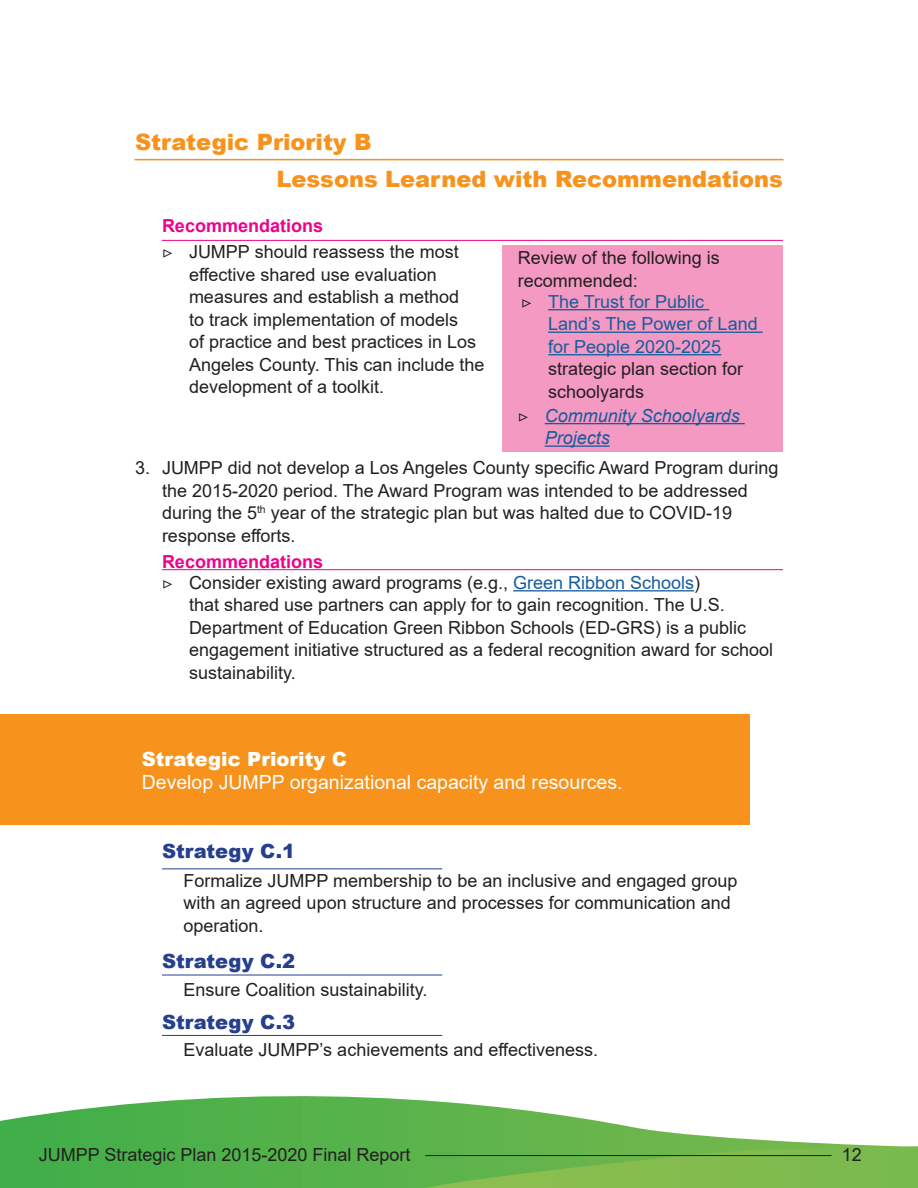
<style>
.page{position:relative;width:918px;height:1188px;background:#fff}
.page>*{position:absolute;margin:0;border:0;box-sizing:border-box;transform-origin:0 0}
.t1{font:900 22.5px "Arial";color:#f7931d}
.Strat_Priority{font:19.5px "Arial";color:#fff}
.t2{font:900 19.5px "Arial";color:#253f8e}
.Strat_Priority-2{font:900 19.5px "Arial";color:#fff}
.t3{font:18px/22.5px "Arial";color:#231f20}
.t4{font:18px/22.5px "Arial";color:#175d9e}
.t5{font:700 18px "Arial";color:#ed028c}
.t6{font:italic 18px/22.5px "Arial";color:#175d9e}
.s1{font-family:"Minion Pro"}
.s2{font-family:"Minion Pro";color:#231f20}
.s3{color:#231f20}
.s4{font-family:"Minion Pro";font-style:normal;color:#231f20}
.s5{color:#175d9e}
</style>
<div class="page">
<svg style="left:0;top:1096px;width:425px;height:92px;background:#5ab556"></svg>
<svg style="left:425px;top:1100px;width:493px;height:88px"></svg>
<hr style="left:425px;top:1155px;width:407px;height:1px;background:#231f20">
<hr style="left:513px;top:590px;width:181px;height:1px;background:#175d9e">
<div style="left:0;top:715px;width:750px;height:110px;background:#f7931d"></div>
<hr style="left:162px;top:569px;width:621px;height:1px;background:#ed028c">
<hr style="left:134px;top:159px;width:650px;height:1px;background:#f7931d">
<hr style="left:162px;top:975px;width:280px;height:1px;background:#253f8e">
<hr style="left:162px;top:1035px;width:280px;height:1px;background:#253f8e">
<div style="left:503px;top:245px;width:280px;height:207px;background:#f499c2"></div>
<hr style="left:548px;top:309px;width:161px;height:1px;background:#175d9e">
<hr style="left:548px;top:332px;width:215px;height:1px;background:#175d9e">
<hr style="left:548px;top:354px;width:173px;height:1px;background:#175d9e">
<hr style="left:545px;top:423px;width:200px;height:1px;background:#175d9e">
<hr style="left:545px;top:445px;width:65px;height:2px;background:#175d9e">
<hr style="left:162px;top:240px;width:621px;height:1px;background:#ed028c">
<hr style="left:162px;top:868px;width:280px;height:1px;background:#253f8e">
<p class="t1" style="left:135px;top:125px;width:238px">Strategic Priority B</p>
<p class="t1" style="left:277px;top:162px;width:508px">Lessons Learned with Recommendations</p>
<p class="t5" style="left:162px;top:213px;width:163px">Recommendations</p>
<p class="t3" style="left:189px;top:241px;width:297px;text-indent:-27px"><span class="s1">▷</span> JUMPP should reassess the most effective shared use evaluation measures and establish a method<br>to track implementation of models<br>of practice and best practices in Los<br>Angeles County. This can include the development of a toolkit.</p>
<p class="t3" style="left:518px;top:247px;width:204px">Review of the following is recommended:</p>
<p class="t4" style="left:548px;top:290px;width:211px;text-indent:-27px"><span class="s2">▷</span> The Trust for Public<br>Land’s The Power of Land for People 2020-2025 <span class="s3">strategic plan section for schoolyards</span></p>
<p class="t6" style="left:545px;top:404px;width:197px;text-indent:-27px"><span class="s4">▷</span> Community Schoolyards<br>Projects</p>
<p class="t3" style="left:162px;top:456px;width:618px;text-indent:-27px">3. JUMPP did not develop a Los Angeles County specific Award Program during the 2015-2020 period. The Award Program was intended to be addressed during the 5<sup>th</sup> year of the strategic plan but was halted due to COVID-19 response efforts.</p>
<p class="t3" style="left:189px;top:571px;width:586px;text-indent:-27px"><span class="s1">▷</span> Consider existing award programs (e.g., <span class="s5">Green Ribbon Schools</span>)<br>that shared use partners can apply for to gain recognition. The U.S.<br>Department of Education Green Ribbon Schools (ED-GRS) is a public engagement initiative structured as a federal recognition award for school sustainability.</p>
<p class="t5" style="left:162px;top:549px;width:163px">Recommendations</p>
<p class="Strat_Priority-2" style="left:142px;top:745px;width:207px">Strategic Priority C</p>
<p class="Strat_Priority" style="left:142px;top:769px;width:482px">Develop JUMPP organizational capacity and resources.</p>
<p class="t2" style="left:162px;top:836px;width:135px">Strategy C.1</p>
<p class="t3" style="left:184px;top:869px;width:555px">Formalize JUMPP membership to be an inclusive and engaged group with an agreed upon structure and processes for communication and operation.</p>
<p class="t2" style="left:162px;top:947px;width:135px">Strategy C.2</p>
<p class="t3" style="left:184px;top:978px;width:245px">Ensure Coalition sustainability.</p>
<p class="t2" style="left:162px;top:1008px;width:135px">Strategy C.3</p>
<p class="t3" style="left:184px;top:1038px;width:416px">Evaluate JUMPP’s achievements and effectiveness.</p>
<p class="t3" style="left:39px;top:1143px;width:373px">JUMPP Strategic Plan 2015-2020 Final Report</p>
<p class="t3" style="left:842px;top:1143px;width:22px">12</p>
</div>
